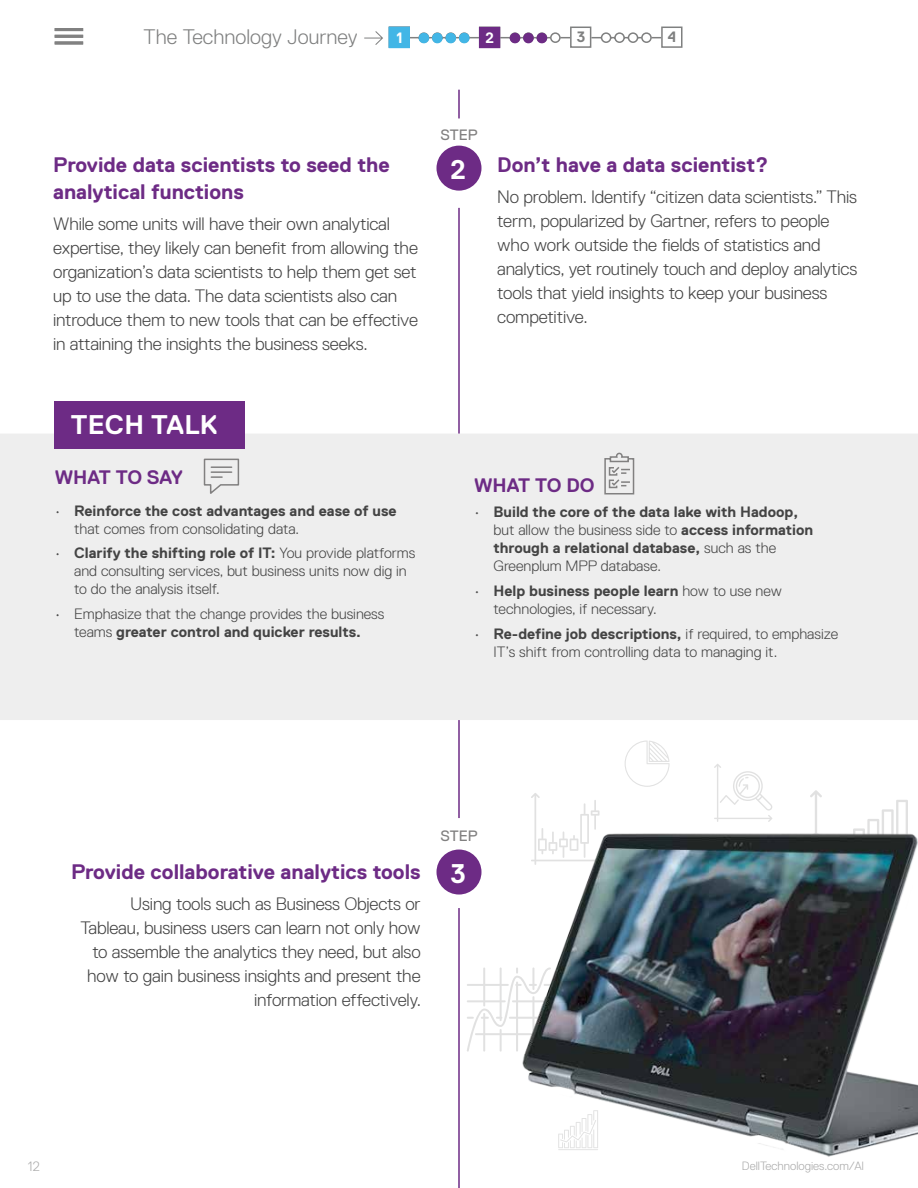
<style>
.page{position:relative;width:918px;height:1188px;background:#fff}
.page>*{position:absolute;margin:0;border:0;box-sizing:border-box;transform-origin:0 0}
.t1{font:700 27px "Dell Replica";letter-spacing:.01em;color:#fff}
.t2{font:700 21px/27px "Dell Replica";color:#6d2b85}
.t3{font:300 21px "Dell Replica";color:#7f8080}
.t4{font:700 19.5px "Dell Replica";letter-spacing:-.01em;color:#6d2b85}
.t5{font:300 18px/24px "Dell Replica";letter-spacing:-.01em;color:#444}
.t6{font:300 15px/18px "Dell Replica";color:#444}
.t7{font:700 15px/18px "Dell Replica";color:#444}
.t8{font:15px "Dell Replica";color:#818080}
.t9{font:700 15px "Dell Replica";color:#7f8080}
.t10{font:700 15px "Dell Replica";color:#fff}
.t11{font:300 13.5px "Dell Replica";color:#aaa}
.t12{font:300 12px "Dell Replica";color:#aaa}
.s1{font-weight:300}
.s2{font-weight:700}
</style>
<div class="page">
<hr style="left:458px;top:720px;width:2px;height:98px;background:#6d2b85">
<div style="left:436px;top:850px;width:46px;height:45px;background:#6d2b85;border-radius:50%"></div>
<div style="left:0;top:434px;width:918px;height:286px;background:#eee"></div>
<div style="left:55px;top:401px;width:190px;height:48px;background:#6d2b85"></div>
<svg style="left:203px;top:458px;width:37px;height:38px"></svg>
<hr style="left:458px;top:908px;width:2px;height:280px;background:#6d2b85">
<svg style="left:604px;top:452px;width:31px;height:43px"></svg>
<svg style="left:467px;top:967px;width:34px;height:85px"></svg>
<svg style="left:714px;top:764px;width:46px;height:14px"></svg>
<svg style="left:625px;top:740px;width:45px;height:38px"></svg>
<img style="left:501px;top:778px;width:417px;height:379px">
<hr style="left:458px;top:208px;width:2px;height:226px;background:#6d2b85">
<div style="left:436px;top:146px;width:46px;height:45px;background:#6d2b85;border-radius:50%"></div>
<hr style="left:458px;top:90px;width:2px;height:28px;background:#6d2b85">
<svg style="left:364px;top:31px;width:19px;height:14px"></svg>
<svg style="left:408px;top:26px;width:275px;height:23px"></svg>
<hr style="left:55px;top:28px;width:28px;height:3px;background:#818181">
<hr style="left:55px;top:35px;width:28px;height:3px;background:#818181">
<hr style="left:55px;top:41px;width:28px;height:3px;background:#818181">
<div style="left:389px;top:27px;width:21px;height:21px;background:#42b6e6"></div>
<div style="left:419px;top:34px;width:9px;height:9px;background:#42b6e6;border-radius:50%"></div>
<div style="left:419px;top:33px;width:10px;height:10px;border:2px solid #42b6e6;border-radius:50%"></div>
<div style="left:433px;top:34px;width:9px;height:9px;background:#42b6e6;border-radius:50%"></div>
<div style="left:432px;top:33px;width:11px;height:10px;border:2px solid #42b6e6;border-radius:50%"></div>
<div style="left:446px;top:34px;width:9px;height:9px;background:#42b6e6;border-radius:50%"></div>
<div style="left:445px;top:33px;width:11px;height:10px;border:2px solid #42b6e6;border-radius:50%"></div>
<div style="left:524px;top:34px;width:9px;height:9px;background:#6d2b85;border-radius:50%"></div>
<div style="left:523px;top:33px;width:11px;height:10px;border:2px solid #6d2b85;border-radius:50%"></div>
<div style="left:537px;top:34px;width:9px;height:9px;background:#6d2b85;border-radius:50%"></div>
<div style="left:537px;top:33px;width:10px;height:10px;border:2px solid #6d2b85;border-radius:50%"></div>
<div style="left:460px;top:34px;width:9px;height:9px;background:#42b6e6;border-radius:50%"></div>
<div style="left:459px;top:33px;width:11px;height:10px;border:2px solid #42b6e6;border-radius:50%"></div>
<div style="left:479px;top:27px;width:21px;height:21px;background:#6d2b85"></div>
<div style="left:510px;top:34px;width:10px;height:9px;background:#6d2b85;border-radius:50%"></div>
<div style="left:510px;top:33px;width:10px;height:10px;border:2px solid #6d2b85;border-radius:50%"></div>
<p class="t3" style="left:144px;top:25px;width:215px">The Technology Journey</p>
<p class="t9" style="left:577px;top:29px;width:10px">3</p>
<p class="t9" style="left:668px;top:29px;width:10px">4</p>
<p class="t10" style="left:397px;top:29px;width:8px">1</p>
<p class="t10" style="left:485px;top:29px;width:10px">2</p>
<p class="t2" style="left:53px;top:152px;width:338px">Provide data scientists to seed the analytical functions</p>
<p class="t5" style="left:53px;top:212px;width:366px">While some units will have their own analytical expertise, they likely can benefit from allowing the organization’s data scientists to help them get set up to use the data. The data scientists also can introduce them to new tools that can be effective in attaining the insights the business seeks.</p>
<p class="t8" style="left:440px;top:126px;width:39px">STEP</p>
<h1 class="t1" style="left:451px;top:154px;width:17px">2</h1>
<p class="t2" style="left:497px;top:152px;width:273px">Don’t have a data scientist?</p>
<p class="t5" style="left:497px;top:185px;width:361px">No problem. Identify “citizen data scientists.” This term, popularized by Gartner, refers to people who work outside the fields of statistics and analytics, yet routinely touch and deploy analytics tools that yield insights to keep your business competitive.</p>
<h1 class="t1" style="left:71px;top:410px;width:148px">TECH TALK</h1>
<p class="t4" style="left:55px;top:467px;width:130px">WHAT TO SAY</p>
<p class="t7" style="left:74px;top:502px;width:324px;text-indent:-20px"><span class="s1">•</span> Reinforce the cost advantages and ease of use <span class="s1">that comes from consolidating data.</span></p>
<p class="t6" style="left:74px;top:544px;width:343px;text-indent:-20px">• <span class="s2">Clarify the shifting role of IT:</span> You provide platforms and consulting services, but business units now dig in to do the analysis itself.</p>
<p class="t6" style="left:55px;top:605px;width:331px;text-align:center">• Emphasize that the change provides the business teams <span class="s2">greater control and quicker results.</span></p>
<p class="t4" style="left:474px;top:475px;width:122px">WHAT TO DO</p>
<p class="t7" style="left:494px;top:503px;width:321px;text-indent:-20px"><span class="s1">•</span> Build the core of the data lake with Hadoop, <span class="s1">but allow the business side to</span> access information through a relational database, <span class="s1">such as the Greenplum MPP database.</span></p>
<p class="t6" style="left:494px;top:582px;width:290px;text-indent:-20px">• <span class="s2">Help business people learn</span> how to use new technologies, if necessary.</p>
<p class="t6" style="left:494px;top:625px;width:346px;text-indent:-20px">• <span class="s2">Re-define job descriptions,</span> if required, to emphasize<br>IT’s shift from controlling data to managing it.</p>
<p class="t2" style="left:71px;top:858px;width:351px">Provide collaborative analytics tools</p>
<p class="t5" style="left:80px;top:891px;width:342px;text-align:right">Using tools such as Business Objects or Tableau, business users can learn not only how to assemble the analytics they need, but also how to gain business insights and present the information effectively.</p>
<p class="t8" style="left:440px;top:827px;width:39px">STEP</p>
<h1 class="t1" style="left:451px;top:858px;width:17px">3</h1>
<p class="t11" style="left:28px;top:1158px;width:14px">12</p>
<p class="t12" style="left:742px;top:1159px;width:124px">DellTechnologies.com/AI</p>
</div>
